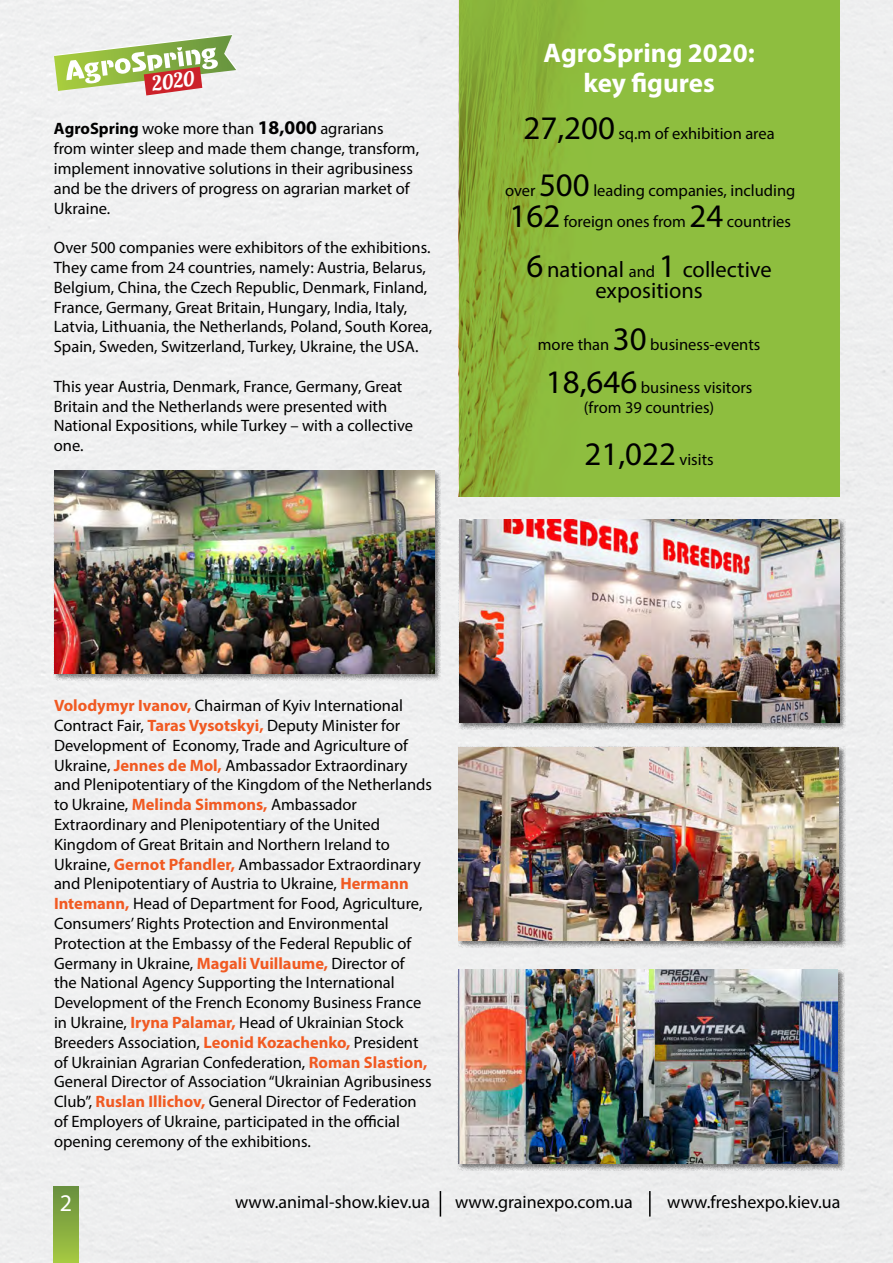
<style>
.page{position:relative;width:893px;height:1263px;background:#eff0f0}
.page>*{position:absolute;margin:0;border:0;box-sizing:border-box;transform-origin:0 0}
.t1{font:33px "Myriad Pro";color:#000}
.t2{font:700 27px/30px "Myriad Pro";color:#fff;text-align:center}
.t3{font:24px "Myriad Pro";color:#fff}
.t4{font:22.5px/21px "Myriad Pro";color:#000;text-align:center}
.t5{font:20.25px "Lobster";color:#fff}
.t6{font:18px "Myriad Pro";color:#000}
.t7{font:16.5px/19.8px "Myriad Pro";color:#000}
.s1{font-weight:700}
.s2{font-weight:700;font-size:19.5px}
.s3{font-size:33px}
.s4{font-size:16.5px}
.s5{font-weight:700;color:#f15a22}
</style>
<div class="page">
<div style="left:53px;top:1186px;width:26px;height:77px;background:linear-gradient(to bottom,#678e3f,#a5c941)"></div>
<hr style="left:649px;top:1191px;width:2px;height:25px;background:#000">
<svg style="left:440px;top:1191px;width:1px;height:25px"></svg>
<svg style="left:54px;top:34px;width:183px;height:61px"></svg>
<div style="left:459px;top:0;width:380px;height:496px;background:#8ebe3f"></div>
<img style="left:459px;top:0;width:108px;height:496px">
<div style="left:53px;top:470px;width:388px;height:211px;background:#000;opacity:.5"></div>
<img style="left:54px;top:471px;width:380px;height:203px">
<div style="left:458px;top:746px;width:388px;height:202px;background:#000;opacity:.5"></div>
<img style="left:459px;top:747px;width:380px;height:194px">
<div style="left:458px;top:969px;width:387px;height:202px;background:#000;opacity:.5"></div>
<img style="left:459px;top:970px;width:379px;height:194px">
<div style="left:458px;top:519px;width:388px;height:211px;background:#000;opacity:.5"></div>
<img style="left:459px;top:520px;width:380px;height:203px">
<p class="t5" style="left:150px;top:71px;width:44px;rotate:-8deg">2020</p>
<p class="t7" style="left:54px;top:119px;width:367px"><span class="s1">АgroSpring</span> woke more than <span class="s2">18,000</span> agrarians from winter sleep and made them change, transform, implement innovative solutions in their agribusiness and be the drivers of progress on agrarian market of Ukraine.</p>
<p class="t7" style="left:54px;top:237px;width:380px">Over 500 companies were exhibitors of the exhibitions.<br>They came from 24 countries, namely: Austria, Belarus, Belgium, China, the Czech Republic, Denmark, Finland, France, Germany, Great Britain, Hungary, India, Italy, Latvia, Lithuania, the Netherlands, Poland, South Korea, Spain, Sweden, Switzerland, Turkey, Ukraine, the USA.</p>
<p class="t7" style="left:54px;top:376px;width:361px">This year Austria, Denmark, France, Germany, Great Britain and the Netherlands were presented with National Expositions, while Turkey – with a collective one.</p>
<h2 class="t2" style="left:543px;top:37px;width:213px">АgroSpring 2020: key figures</h2>
<p class="t7" style="left:523px;top:123px;width:253px"><span class="s3">27,200</span> sq.m of exhibition area</p>
<p class="t7" style="left:505px;top:175px;width:292px;line-height:30.6px">over <span class="s3">500</span> leading companies, including<br><span class="s3">162</span> foreign ones from <span class="s3">24</span> countries</p>
<h3 class="t4" style="left:526px;top:258px;width:247px"><span class="s3">6</span> national <span class="s4">and</span> <span class="s3">1</span> collective expositions</h3>
<p class="t7" style="left:538px;top:334px;width:224px">more than <span class="s3">30</span> business-events</p>
<p class="t7" style="left:546px;top:378px;width:208px;text-align:center"><span class="s3">18,646</span> business visitors (from 39 countries)</p>
<h1 class="t1" style="left:584px;top:434px;width:131px">21,022 <span class="s4">visits</span></h1>
<p class="t7" style="left:54px;top:695px;width:380px"><span class="s5">Volodymyr Ivanov,</span> Chairman of Kyiv International Contract Fair, <span class="s5">Taras Vysotskyi,</span> Deputy Minister for Development of Economy, Trade and Agriculture of Ukraine, <span class="s5">Jennes de Mol,</span> Ambassador Extraordinary and Plenipotentiary of the Kingdom of the Netherlands to Ukraine, <span class="s5">Melinda Simmons,</span> Ambassador Extraordinary and Plenipotentiary of the United Kingdom of Great Britain and Northern Ireland to Ukraine, <span class="s5">Gernot Pfandler,</span> Ambassador Extraordinary and Plenipotentiary of Austria to Ukraine, <span class="s5">Hermann Intemann,</span> Head of Department for Food, Agriculture, Consumers’ Rights Protection and Environmental Protection at the Embassy of the Federal Republic of Germany in Ukraine, <span class="s5">Magali Vuillaume,</span> Director of<br>the National Agency Supporting the International Development of the French Economy Business France in Ukraine, <span class="s5">Iryna Palamar,</span> Head of Ukrainian Stock Breeders Association, <span class="s5">Leonid Kozachenko,</span> President of Ukrainian Agrarian Confederation, <span class="s5">Roman Slastion, </span>General Director of Association “Ukrainian Agribusiness Club”, <span class="s5">Ruslan Illichov,</span> General Director of Federation of Employers of Ukraine, participated in the official opening ceremony of the exhibitions.</p>
<h3 class="t3" style="left:60px;top:1188px;width:14px">2</h3>
<p class="t6" style="left:235px;top:1191px;width:196px">www.animal-show.kiev.ua</p>
<p class="t6" style="left:455px;top:1191px;width:179px">www.grainexpo.com.ua</p>
<p class="t6" style="left:667px;top:1191px;width:175px">www.freshexpo.kiev.ua</p>
</div>
